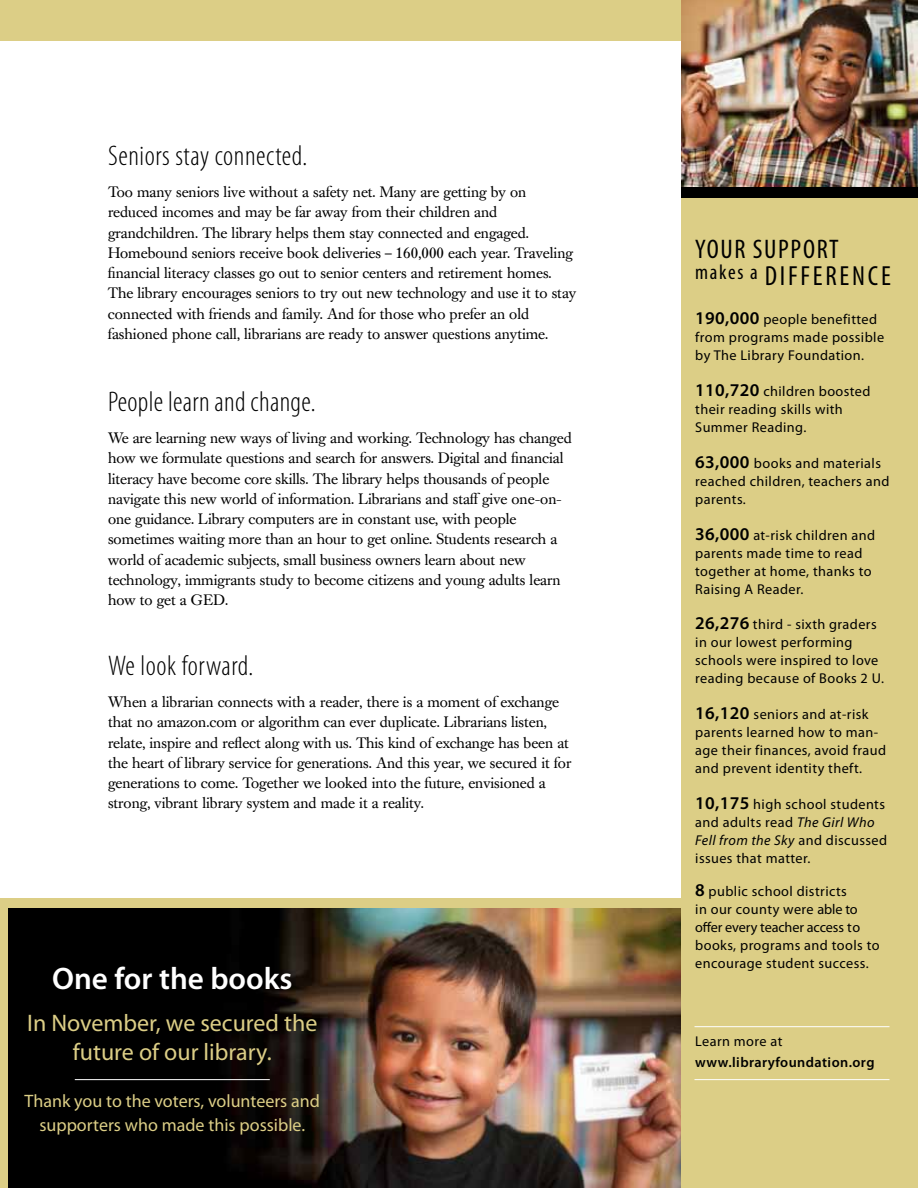
<style>
.page{position:relative;width:918px;height:1188px;background:#fff}
.page>*{position:absolute;margin:0;border:0;box-sizing:border-box;transform-origin:0 0}
.t1{font:600 31.2px "Myriad Pro";color:#fff}
.t2{font:300 condensed 28.5px "Myriad Pro";letter-spacing:.01em;color:#000}
.t3{font:condensed 27.75px "Myriad Pro";letter-spacing:.1em;color:#000}
.t4{font:condensed 27px "Myriad Pro";letter-spacing:.06em;color:#000}
.t5{font:24px/29.1px "Myriad Pro";color:#dcce86;text-align:center}
.t6{font:18px/24px "Myriad Pro";color:#dcce86;text-align:center}
.t7{font:15px/20.2px "Caslon Book BE";color:#000}
.t8{font:14.25px/18px "Myriad Pro";letter-spacing:.03em;color:#000}
.t9{font:600 14.25px "Myriad Pro";letter-spacing:.03em;color:#000}
.s1{font-family:"Myriad Pro";font-size:15.75px}
.s2{font-weight:600;font-size:18px}
.s3{font-style:italic}
</style>
<div class="page">
<div style="left:0;top:898px;width:682px;height:290px;background:#dcce86"></div>
<img style="left:9px;top:908px;width:672px;height:280px">
<div style="left:0;top:0;width:918px;height:40px;background:#dcce86"></div>
<div style="left:682px;top:0;width:236px;height:1188px;background:#dcce86"></div>
<img style="left:682px;top:0;width:236px;height:187px">
<div style="left:682px;top:187px;width:236px;height:11px;background:#000"></div>
<hr style="left:694px;top:1026px;width:196px;height:1px;background:#fff">
<hr style="left:694px;top:1079px;width:196px;height:1px;background:#fff">
<hr style="left:75px;top:1079px;width:195px;height:1px;background:#fff">
<h2 class="t2" style="left:108px;top:139px;width:201px">Seniors stay connected.</h2>
<p class="t7" style="left:108px;top:182px;width:470px">Too many seniors live without a safety net. Many are getting by on reduced incomes and may be far away from their children and grandchildren. The library helps them stay connected and engaged.<br>Homebound seniors receive book deliveries <span class="s1">–</span> 160,000 each year. Traveling financial literacy classes go out to senior centers and retirement homes.<br>The library encourages seniors to try out new technology and use it to stay connected with friends and family. And for those who prefer an old fashioned phone call, librarians are ready to answer questions anytime.</p>
<h2 class="t2" style="left:108px;top:385px;width:209px">People learn and change.</h2>
<p class="t7" style="left:108px;top:428px;width:465px">We are learning new ways of living and working. Technology has changed how we formulate questions and search for answers. Digital and financial literacy have become core skills. The library helps thousands of people navigate this new world of information. Librarians and staff give one-on&shy;one guidance. Library computers are in constant use, with people sometimes waiting more than an hour to get online. Students research a world of academic subjects, small business owners learn about new technology, immigrants study to become citizens and young adults learn how to get a GED.</p>
<h2 class="t2" style="left:108px;top:649px;width:147px">We look forward.</h2>
<p class="t7" style="left:108px;top:692px;width:465px">When a librarian connects with a reader, there is a moment of exchange that no amazon.com or algorithm can ever duplicate. Librarians listen, relate, inspire and reflect along with us. This kind of exchange has been at the heart of library service for generations. And this year, we secured it for generations to come. Together we looked into the future, envisioned a strong, vibrant library system and made it a reality.</p>
<h1 class="t1" style="left:52px;top:959px;width:242px">One for the books</h1>
<h3 class="t5" style="left:27px;top:1008px;width:292px">In November, we secured the future of our library.</h3>
<p class="t6" style="left:25px;top:1088px;width:297px">Thank you to the voters, volunteers and supporters who made this possible.</p>
<h3 class="t4" style="left:695px;top:233px;width:145px">YOUR SUPPORT</h3>
<h3 class="t3" style="left:695px;top:259px;width:197px"><sup>makes</sup> <sup>a</sup> DIFFERENCE</h3>
<p class="t8" style="left:695px;top:310px;width:190px"><span class="s2">190,000</span> people benefitted from programs made possible by The Library Foundation.</p>
<p class="t8" style="left:695px;top:382px;width:177px"><span class="s2">110,720</span> children boosted their reading skills with<br>Summer Reading.</p>
<p class="t8" style="left:695px;top:454px;width:196px"><span class="s2">63,000</span> books and materials reached children, teachers and parents.</p>
<p class="t8" style="left:695px;top:526px;width:181px"><span class="s2">36,000</span> at-risk children and parents made time to read together at home, thanks to<br>Raising A Reader.</p>
<p class="t8" style="left:695px;top:615px;width:190px"><span class="s2">26,276</span> third - sixth graders in our lowest performing schools were inspired to love reading because of Books 2 U.</p>
<p class="t8" style="left:695px;top:705px;width:192px"><span class="s2">16,120</span> seniors and at-risk parents learned how to man&shy;age their finances, avoid fraud and prevent identity theft.</p>
<p class="t8" style="left:695px;top:795px;width:193px"><span class="s2">10,175</span> high school students and adults read <span class="s3">The Girl Who<br>Fell from the Sky</span> and discussed issues that matter.</p>
<p class="t8" style="left:695px;top:882px;width:186px"><span class="s2">8</span> public school districts<br>in our county were able to offer every teacher access to books, programs and tools to encourage student success.</p>
<p class="t8" style="left:695px;top:1032px;width:89px">Learn more at</p>
<p class="t9" style="left:695px;top:1053px;width:181px">www.libraryfoundation.org</p>
</div>
